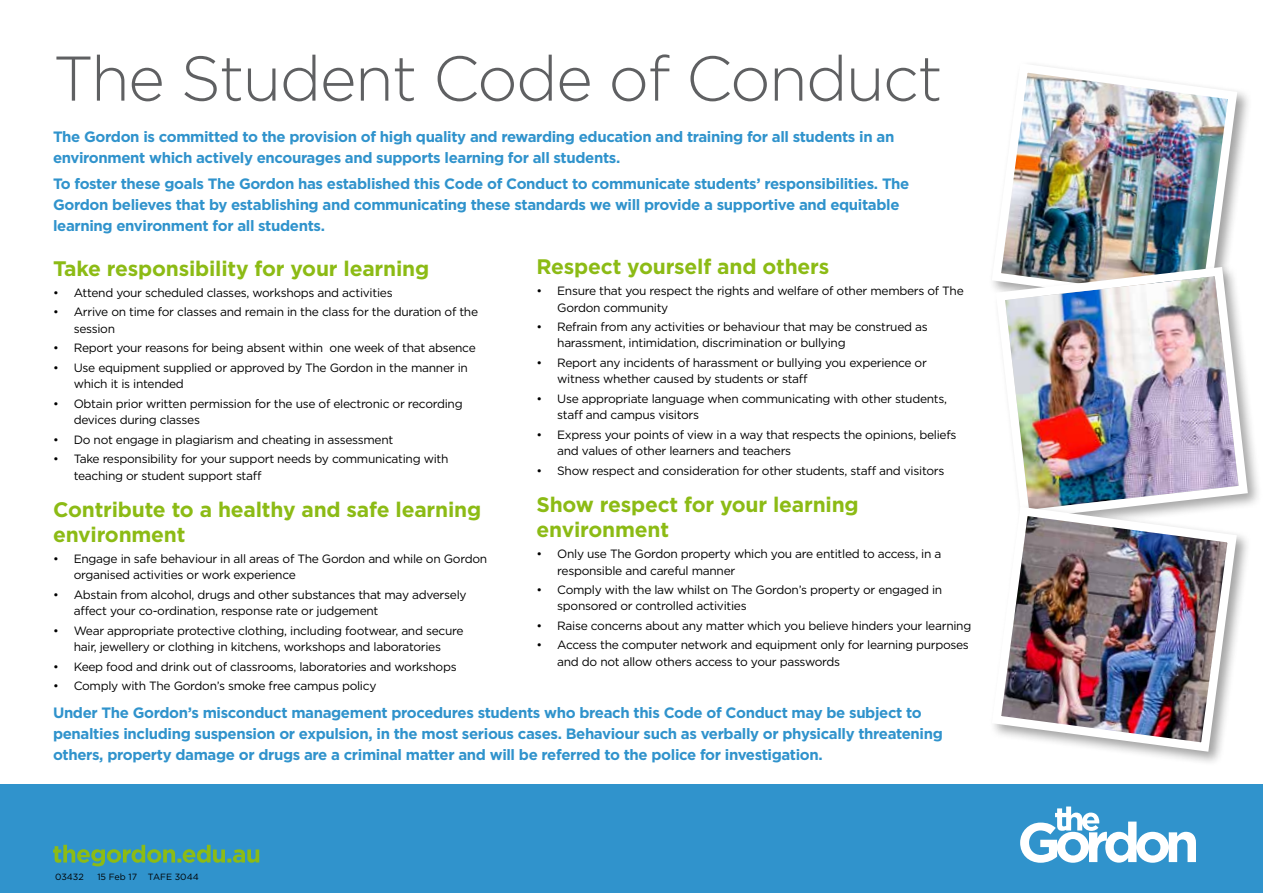
<style>
.page{position:relative;width:1263px;height:893px;background:#fff}
.page>*{position:absolute;margin:0;border:0;box-sizing:border-box;transform-origin:0 0}
.t1{font:300 63px "Gotham";letter-spacing:-.025em;color:#5f6062}
.t2{font:700 21px/25.2px "Gotham";letter-spacing:-.01em;color:#8cbb15}
.t3{font:700 15px/21px "Gotham";letter-spacing:-.025em;color:#3093cc}
.t4{font:12px/16.5px "Gotham";letter-spacing:-.025em;color:#000}
.t5{font:9px "Gotham";color:#000}
</style>
<div class="page">
<div style="left:989px;top:60px;width:263px;height:264px;background:#000;opacity:.37"></div>
<img style="left:989px;top:60px;width:253px;height:254px">
<div style="left:993px;top:264px;width:270px;height:270px;background:#000;opacity:.35"></div>
<img style="left:991px;top:262px;width:261px;height:242px">
<div style="left:989px;top:504px;width:263px;height:263px;background:#000;opacity:.37"></div>
<img style="left:989px;top:502px;width:252px;height:254px">
<div style="left:0;top:784px;width:1263px;height:109px;background:#3093cc"></div>
<svg style="left:1020px;top:806px;width:176px;height:57px"></svg>
<svg style="left:53px;top:845px;width:206px;height:21px"></svg>
<h1 class="t1" style="left:53px;top:39px;width:891px">The Student Code of Conduct</h1>
<p class="t3" style="left:53px;top:126px;width:843px">The Gordon is committed to the provision of high quality and rewarding education and training for all students in an environment which actively encourages and supports learning for all students.</p>
<p class="t3" style="left:53px;top:174px;width:858px">To foster these goals The Gordon has established this Code of Conduct to communicate students’ responsibilities. The<br>Gordon believes that by establishing and communicating these standards we will provide a supportive and equitable learning environment for all students.</p>
<h2 class="t2" style="left:53px;top:256px;width:378px">Take responsibility for your learning</h2>
<p class="t4" style="left:53px;top:284px;width:341px">• Attend your scheduled classes, workshops and activities</p>
<p class="t4" style="left:74px;top:304px;width:406px;text-indent:-21px">• Arrive on time for classes and remain in the class for the duration of the session</p>
<p class="t4" style="left:53px;top:340px;width:424px">• Report your reasons for being absent within one week of that absence</p>
<p class="t4" style="left:74px;top:359px;width:396px;text-indent:-21px">• Use equipment supplied or approved by The Gordon in the manner in which it is intended</p>
<p class="t4" style="left:74px;top:395px;width:390px;text-indent:-21px">• Obtain prior written permission for the use of electronic or recording devices during classes</p>
<p class="t4" style="left:53px;top:431px;width:342px">• Do not engage in plagiarism and cheating in assessment</p>
<p class="t4" style="left:74px;top:450px;width:376px;text-indent:-21px">• Take responsibility for your support needs by communicating with teaching or student support staff</p>
<h2 class="t2" style="left:53px;top:497px;width:430px">Contribute to a healthy and safe learning environment</h2>
<p class="t4" style="left:74px;top:550px;width:415px;text-indent:-21px">• Engage in safe behaviour in all areas of The Gordon and while on Gordon organised activities or work experience</p>
<p class="t4" style="left:74px;top:586px;width:394px;text-indent:-21px">• Abstain from alcohol, drugs and other substances that may adversely affect your co-ordination, response rate or judgement</p>
<p class="t4" style="left:53px;top:622px;width:412px;text-align:center">• Wear appropriate protective clothing, including footwear, and secure hair, jewellery or clothing in kitchens, workshops and laboratories</p>
<p class="t4" style="left:53px;top:658px;width:405px">• Keep food and drink out of classrooms, laboratories and workshops</p>
<p class="t4" style="left:53px;top:677px;width:325px">• Comply with The Gordon’s smoke free campus policy</p>
<h2 class="t2" style="left:536px;top:254px;width:294px">Respect yourself and others</h2>
<p class="t4" style="left:557px;top:282px;width:408px;text-indent:-21px">• Ensure that you respect the rights and welfare of other members of The<br>Gordon community</p>
<p class="t4" style="left:557px;top:318px;width:372px;text-indent:-21px">• Refrain from any activities or behaviour that may be construed as harassment, intimidation, discrimination or bullying</p>
<p class="t4" style="left:557px;top:354px;width:371px;text-indent:-21px">• Report any incidents of harassment or bullying you experience or witness whether caused by students or staff</p>
<p class="t4" style="left:557px;top:390px;width:391px;text-indent:-21px">• Use appropriate language when communicating with other students, staff and campus visitors</p>
<p class="t4" style="left:557px;top:426px;width:401px;text-indent:-21px">• Express your points of view in a way that respects the opinions, beliefs and values of other learners and teachers</p>
<p class="t4" style="left:536px;top:462px;width:409px">• Show respect and consideration for other students, staff and visitors</p>
<h2 class="t2" style="left:536px;top:492px;width:324px">Show respect for your learning environment</h2>
<p class="t4" style="left:557px;top:545px;width:386px;text-indent:-21px">• Only use The Gordon property which you are entitled to access, in a responsible and careful manner</p>
<p class="t4" style="left:557px;top:581px;width:387px;text-indent:-21px">• Comply with the law whilst on The Gordon’s property or engaged in sponsored or controlled activities</p>
<p class="t4" style="left:536px;top:617px;width:436px">• Raise concerns about any matter which you believe hinders your learning</p>
<p class="t4" style="left:557px;top:637px;width:413px;text-indent:-21px">• Access the computer network and equipment only for learning purposes and do not allow others access to your passwords</p>
<p class="t3" style="left:53px;top:702px;width:891px">Under The Gordon’s misconduct management procedures students who breach this Code of Conduct may be subject to penalties including suspension or expulsion, in the most serious cases. Behaviour such as verbally or physically threatening others, property damage or drugs are a criminal matter and will be referred to the police for investigation.</p>
<p class="t5" style="left:55px;top:870px;width:30px">03432</p>
<p class="t5" style="left:97px;top:870px;width:103px">15 Feb 17 TAFE 3044</p>
</div>
